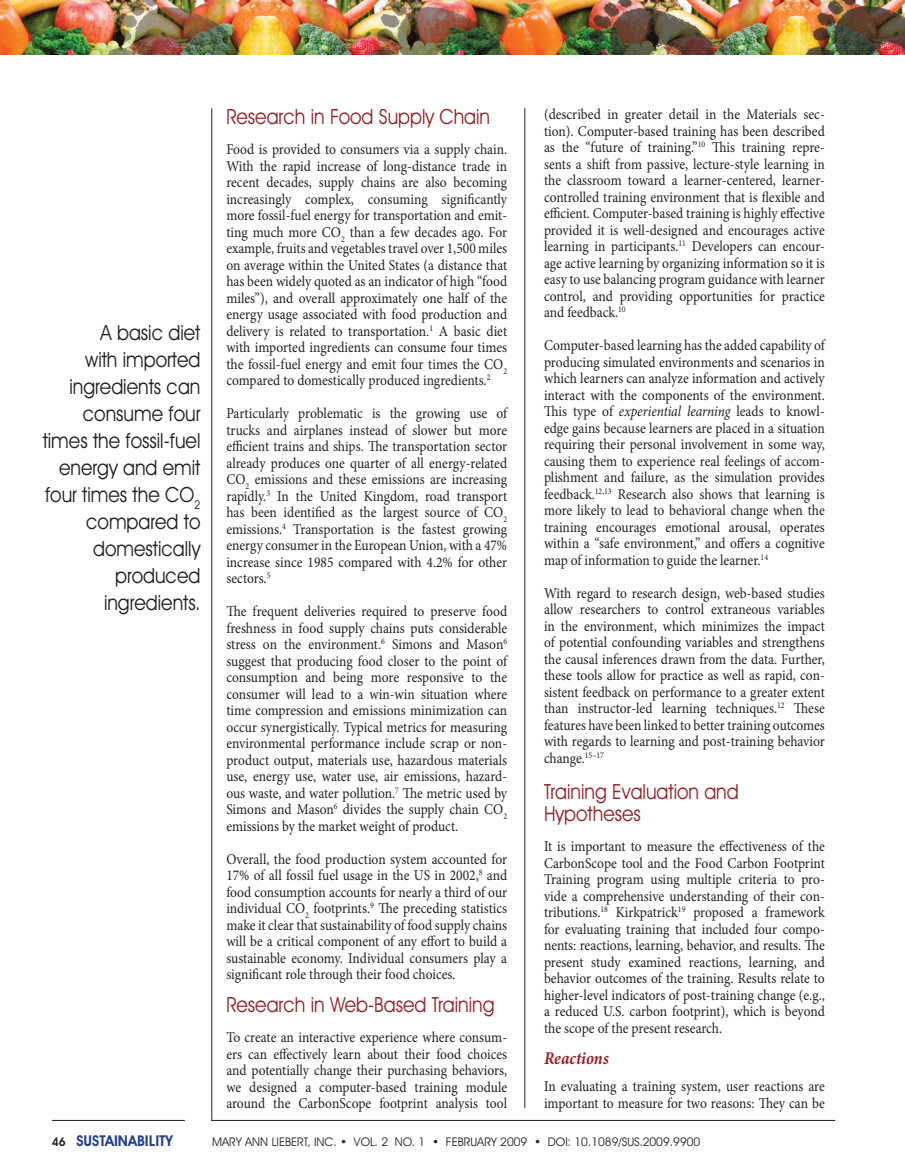
<style>
.page{position:relative;width:905px;height:1175px;background:#fff}
.page>*{position:absolute;margin:0;border:0;box-sizing:border-box;transform-origin:0 0}
.t1{font:21px/27px "Avant Garde IT Cby BT";color:#231f20;text-align:right;scale:.9 1}
.t2{font:21px/22.5px "Avant Garde IT Cby BT";color:#952127;scale:.9 1}
.t3{font:italic 700 18px "Minion Pro";color:#952127;scale:.9 1}
.t4{font:15px/16.5px "Minion Pro";color:#231f20;text-align:justify;scale:.9 1}
.t5{font:600 15px "Avant Garde IT Cby BT";color:#253f8e}
.t6{font:12px "Avant Garde IT Cby BT";color:#231f20}
.s1{font-style:italic}
.s2{font-size:12px;color:#231f20}
</style>
<div class="page">
<hr style="left:524px;top:108px;width:1px;height:1000px;background:#231f20">
<hr style="left:211px;top:108px;width:1px;height:1013px;background:#231f20">
<hr style="left:211px;top:1120px;width:624px;height:1px;background:#231f20">
<hr style="left:52px;top:1120px;width:133px;height:1px;background:#231f20">
<img style="left:0;top:0;width:905px;height:54px">
<h1 class="t1" style="left:43px;top:319px;width:177px">A basic diet<br>with imported ingredients can consume four times the fossil-fuel energy and emit four times the CO<sub>2 </sub>compared to domestically produced ingredients.</h1>
<h1 class="t2" style="left:226px;top:105px;width:295px">Research in Food Supply Chain</h1>
<p class="t4" style="left:226px;top:141px;width:314px">Food is provided to consumers via a supply chain.<br>With the rapid increase of long-distance trade in recent decades, supply chains are also becoming increasingly complex, consuming significantly more fossil-fuel energy for transportation and emit&shy;ting much more CO<sub>2</sub> than a few decades ago. For example, fruits and vegetables travel over 1,500 miles on average within the United States (a distance that has been widely quoted as an indicator of high “food miles”), and overall approximately one half of the energy usage associated with food production and delivery is related to transportation.<sup>1</sup> A basic diet with imported ingredients can consume four times the fossil-fuel energy and emit four times the CO<sub>2 </sub>compared to domestically produced ingredients.<sup>2</sup></p>
<p class="t4" style="left:226px;top:405px;width:314px">Particularly problematic is the growing use of trucks and airplanes instead of slower but more efficient trains and ships. The transportation sector already produces one quarter of all energy-related CO<sub>2</sub> emissions and these emissions are increasing rapidly.<sup>3</sup> In the United Kingdom, road transport has been identified as the largest source of CO<sub>2 </sub>emissions.<sup>4</sup> Transportation is the fastest growing energy consumer in the European Union, with a 47% increase since 1985 compared with 4.2% for other sectors.<sup>5</sup></p>
<p class="t4" style="left:226px;top:603px;width:314px">The frequent deliveries required to preserve food freshness in food supply chains puts considerable stress on the environment.<sup>6</sup> Simons and Mason<sup>6 </sup>suggest that producing food closer to the point of consumption and being more responsive to the consumer will lead to a win-win situation where time compression and emissions minimization can occur synergistically. Typical metrics for measuring environmental performance include scrap or non&shy;product output, materials use, hazardous materials use, energy use, water use, air emissions, hazard&shy;ous waste, and water pollution.<sup>7</sup> The metric used by Simons and Mason<sup>6</sup> divides the supply chain CO<sub>2 </sub>emissions by the market weight of product.</p>
<p class="t4" style="left:226px;top:851px;width:314px">Overall, the food production system accounted for 17% of all fossil fuel usage in the US in 2002,<sup>8</sup> and food consumption accounts for nearly a third of our individual CO<sub>2</sub> footprints.<sup>9</sup> The preceding statistics make it clear that sustainability of food supply chains will be a critical component of any effort to build a sustainable economy. Individual consumers play a significant role through their food choices.</p>
<h1 class="t2" style="left:226px;top:993px;width:300px">Research in Web-Based Training</h1>
<p class="t4" style="left:226px;top:1029px;width:314px">To create an interactive experience where consum&shy;ers can effectively learn about their food choices and potentially change their purchasing behaviors, we designed a computer-based training module around the CarbonScope footprint analysis tool</p>
<p class="t4" style="left:544px;top:106px;width:314px">(described in greater detail in the Materials sec&shy;tion). Computer-based training has been described as the “future of training.”<sup>10</sup> This training repre&shy;sents a shift from passive, lecture-style learning in the classroom toward a learner-centered, learner&shy;controlled training environment that is flexible and efficient. Computer-based training is highly effective provided it is well-designed and encourages active learning in participants.<sup>11</sup> Developers can encour&shy;age active learning by organizing information so it is easy to use balancing program guidance with learner control, and providing opportunities for practice and feedback.<sup>10</sup></p>
<p class="t4" style="left:544px;top:337px;width:314px">Computer-based learning has the added capability of producing simulated environments and scenarios in which learners can analyze information and actively interact with the components of the environment.<br>This type of <span class="s1">experiential learning</span> leads to knowl&shy;edge gains because learners are placed in a situation requiring their personal involvement in some way, causing them to experience real feelings of accom&shy;plishment and failure, as the simulation provides feedback.<sup>12,13</sup> Research also shows that learning is more likely to lead to behavioral change when the training encourages emotional arousal, operates within a “safe environment,” and offers a cognitive map of information to guide the learner.<sup>14</sup></p>
<p class="t4" style="left:544px;top:585px;width:314px">With regard to research design, web-based studies allow researchers to control extraneous variables in the environment, which minimizes the impact of potential confounding variables and strengthens the causal inferences drawn from the data. Further, these tools allow for practice as well as rapid, con&shy;sistent feedback on performance to a greater extent than instructor-led learning techniques.<sup>12</sup> These features have been linked to better training outcomes with regards to learning and post-training behavior change.<sup>15–17</sup></p>
<h1 class="t2" style="left:544px;top:780px;width:218px">Training Evaluation and<br>Hypotheses</h1>
<p class="t4" style="left:544px;top:838px;width:314px">It is important to measure the effectiveness of the CarbonScope tool and the Food Carbon Footprint Training program using multiple criteria to pro&shy;vide a comprehensive understanding of their con&shy;tributions.<sup>18</sup> Kirkpatrick<sup>19</sup> proposed a framework for evaluating training that included four compo&shy;nents: reactions, learning, behavior, and results. The present study examined reactions, learning, and behavior outcomes of the training. Results relate to higher-level indicators of post-training change (e.g., a reduced U.S. carbon footprint), which is beyond the scope of the present research.</p>
<p class="t3" style="left:544px;top:1046px;width:73px">Reactions</p>
<p class="t4" style="left:544px;top:1078px;width:314px">In evaluating a training system, user reactions are important to measure for two reasons: They can be</p>
<p class="t5" style="left:52px;top:1131px;width:123px"><span class="s2">46</span> SUSTAINABILITY</p>
<p class="t6" style="left:212px;top:1134px;width:490px">MARY ANN LIEBERT, INC. • VOL. 2 NO. 1 • FEBRUARY 2009 • DOI: 10.1089/SUS.2009.9900</p>
</div>
